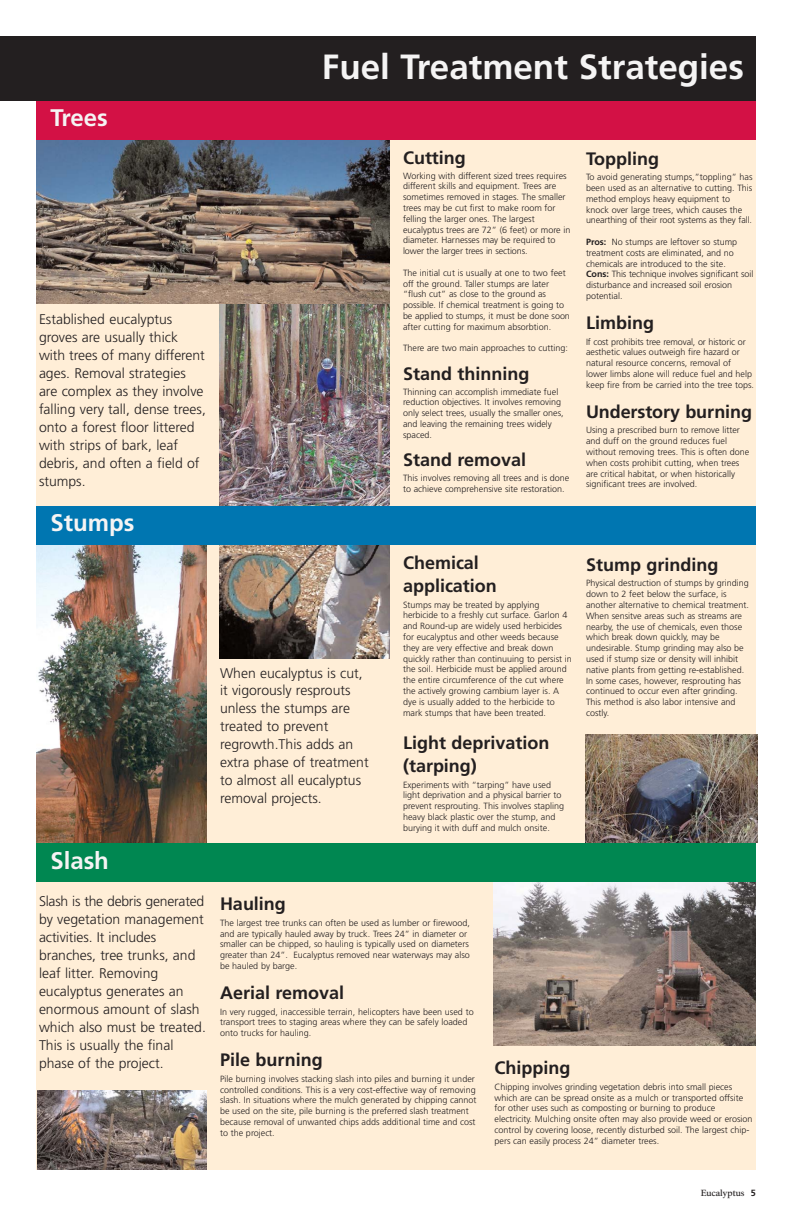
<style>
.page{position:relative;width:792px;height:1224px;background:#fff}
.page>*{position:absolute;margin:0;border:0;box-sizing:border-box;transform-origin:0 0}
.t1{font:700 35px "Frutiger";color:#f5f4f4}
.t2{font:700 24px "Frutiger";color:#f5f4f4}
.t3{font:700 18px/23.1px "Frutiger";color:#231f20}
.t4{font:300 14px/18px "Frutiger";color:#231f20}
.t5{font:300 9px/10.8px "Frutiger";color:#231f20}
.t6{font:8.8px "NPS Rawlinson Two";color:#231f20}
.s1{font-weight:700}
.s2{font-family:"Frutiger";font-weight:700;font-size:9px}
</style>
<div class="page">
<div style="left:36px;top:116px;width:720px;height:1054px;background:#ffeed7"></div>
<div style="left:0;top:36px;width:756px;height:64px;background:#231f20"></div>
<img style="left:219px;top:545px;width:171px;height:113px">
<img style="left:36px;top:545px;width:171px;height:299px">
<img style="left:494px;top:883px;width:262px;height:162px">
<img style="left:37px;top:1090px;width:170px;height:80px">
<img style="left:219px;top:304px;width:171px;height:202px">
<img style="left:585px;top:734px;width:172px;height:109px">
<div style="left:36px;top:506px;width:720px;height:39px;background:#0076b1"></div>
<div style="left:36px;top:844px;width:720px;height:38px;background:#008751"></div>
<img style="left:36px;top:140px;width:354px;height:164px">
<div style="left:36px;top:101px;width:720px;height:39px;background:#d31145"></div>
<h2 class="t2" style="left:50px;top:108px;width:59px">Trees</h2>
<p class="t4" style="left:39px;top:311px;width:168px">Established eucalyptus groves are usually thick with trees of many different ages. Removal strategies are complex as they involve falling very tall, dense trees, onto a forest floor littered with strips of bark, leaf debris, and often a field of stumps.</p>
<h2 class="t2" style="left:50px;top:513px;width:85px">Stumps</h2>
<h2 class="t2" style="left:50px;top:851px;width:60px">Slash</h2>
<h1 class="t1" style="left:322px;top:52px;width:424px">Fuel Treatment Strategies</h1>
<h3 class="t4" style="left:220px;top:665px;width:150px">When eucalyptus is cut, it vigorously resprouts unless the stumps are treated to prevent regrowth.This adds an extra phase of treatment to almost all eucalyptus removal projects.</h3>
<h3 class="t3" style="left:403px;top:147px;width:64px">Cutting</h3>
<p class="t5" style="left:403px;top:171px;width:169px">Working with different sized trees requires different skills and equipment. Trees are sometimes removed in stages. The smaller trees may be cut first to make room for felling the larger ones. The largest eucalyptus trees are 72” (6 feet) or more in diameter. Harnesses may be required to lower the larger trees in sections.</p>
<p class="t5" style="left:403px;top:268px;width:168px">The initial cut is usually at one to two feet off the ground. Taller stumps are later “flush cut” as close to the ground as possible. If chemical treatment is going to be applied to stumps, it must be done soon after cutting for maximum absorbtion.</p>
<p class="t5" style="left:403px;top:344px;width:167px">There are two main approaches to cutting:</p>
<h3 class="t3" style="left:403px;top:363px;width:128px">Stand thinning</h3>
<p class="t5" style="left:403px;top:387px;width:162px">Thinning can accomplish immediate fuel reduction objectives. It involves removing only select trees, usually the smaller ones, and leaving the remaining trees widely spaced.</p>
<h3 class="t3" style="left:403px;top:450px;width:125px">Stand removal</h3>
<p class="t5" style="left:403px;top:473px;width:168px">This involves removing all trees and is done to achieve comprehensive site restoration.</p>
<h3 class="t3" style="left:586px;top:148px;width:74px">Toppling</h3>
<p class="t5" style="left:586px;top:172px;width:168px">To avoid generating stumps,”toppling” has been used as an alternative to cutting. This method employs heavy equipment to knock over large trees, which causes the unearthing of their root systems as they fall.</p>
<p class="t5" style="left:586px;top:237px;width:169px"><span class="s1">Pros:</span> No stumps are leftover so stump treatment costs are eliminated, and no chemicals are introduced to the site.<br><span class="s1">Cons:</span> This technique involves significant soil disturbance and increased soil erosion potential.</p>
<h3 class="t3" style="left:586px;top:312px;width:69px">Limbing</h3>
<p class="t5" style="left:586px;top:337px;width:169px">If cost prohibits tree removal, or historic or aesthetic values outweigh fire hazard or natural resource concerns, removal of lower limbs alone will reduce fuel and help keep fire from be carried into the tree tops.</p>
<h3 class="t3" style="left:586px;top:401px;width:168px">Understory burning</h3>
<p class="t5" style="left:586px;top:426px;width:165px">Using a prescribed burn to remove litter and duff on the ground reduces fuel without removing trees. This is often done when costs prohibit cutting, when trees are critical habitat, or when historically significant trees are involved.</p>
<h3 class="t3" style="left:403px;top:552px;width:95px">Chemical application</h3>
<p class="t5" style="left:403px;top:600px;width:170px">Stumps may be treated by applying herbicide to a freshly cut surface. Garlon 4 and Round-up are widely used herbicides for eucalyptus and other weeds because they are very effective and break down quickly rather than continuuing to persist in the soil. Herbicide must be applied around the entire circumference of the cut where the actively growing cambium layer is. A dye is usually added to the herbicide to mark stumps that have been treated.</p>
<h3 class="t3" style="left:403px;top:732px;width:148px">Light deprivation (tarping)</h3>
<p class="t5" style="left:403px;top:780px;width:163px">Experiments with “tarping” have used light deprivation and a physical barrier to prevent resprouting. This involves stapling heavy black plastic over the stump, and burying it with duff and mulch onsite.</p>
<h3 class="t3" style="left:586px;top:554px;width:134px">Stump grinding</h3>
<p class="t5" style="left:586px;top:578px;width:164px">Physical destruction of stumps by grinding down to 2 feet below the surface, is another alternative to chemical treatment.<br>When sensitve areas such as streams are nearby, the use of chemicals, even those which break down quickly, may be undesirable. Stump grinding may also be used if stump size or density will inhibit native plants from getting re-established.<br>In some cases, however, resprouting has continued to occur even after grinding.<br>This method is also labor intensive and costly.</p>
<p class="t4" style="left:39px;top:893px;width:168px">Slash is the debris generated by vegetation management activities. It includes branches, tree trunks, and leaf litter. Removing eucalyptus generates an enormous amount of slash which also must be treated.<br>This is usually the final phase of the project.</p>
<h3 class="t3" style="left:220px;top:894px;width:67px">Hauling</h3>
<p class="t5" style="left:220px;top:918px;width:251px">The largest tree trunks can often be used as lumber or firewood, and are typically hauled away by truck. Trees 24” in diameter or smaller can be chipped, so hauling is typically used on diameters greater than 24”. Eucalyptus removed near waterways may also be hauled by barge.</p>
<h3 class="t3" style="left:220px;top:982px;width:126px">Aerial removal</h3>
<p class="t5" style="left:220px;top:1007px;width:255px">In very rugged, inaccessible terrain, helicopters have been used to transport trees to staging areas where they can be safely loaded onto trucks for hauling.</p>
<h3 class="t3" style="left:220px;top:1050px;width:104px">Pile burning</h3>
<p class="t5" style="left:220px;top:1074px;width:258px">Pile burning involves stacking slash into piles and burning it under controlled conditions. This is a very cost-effective way of removing slash. In situations where the mulch generated by chipping cannot be used on the site, pile burning is the preferred slash treatment because removal of unwanted chips adds additional time and cost to the project.</p>
<h3 class="t3" style="left:495px;top:1058px;width:77px">Chipping</h3>
<p class="t5" style="left:495px;top:1082px;width:260px">Chipping involves grinding vegetation debris into small pieces which are can be spread onsite as a mulch or transported offsite for other uses such as composting or burning to produce electricity. Mulching onsite often may also provide weed or erosion control by covering loose, recently disturbed soil. The largest chip&shy;pers can easily process 24” diameter trees.</p>
<p class="t6" style="left:701px;top:1189px;width:57px">Eucalyptus <span class="s2">5</span></p>
</div>
